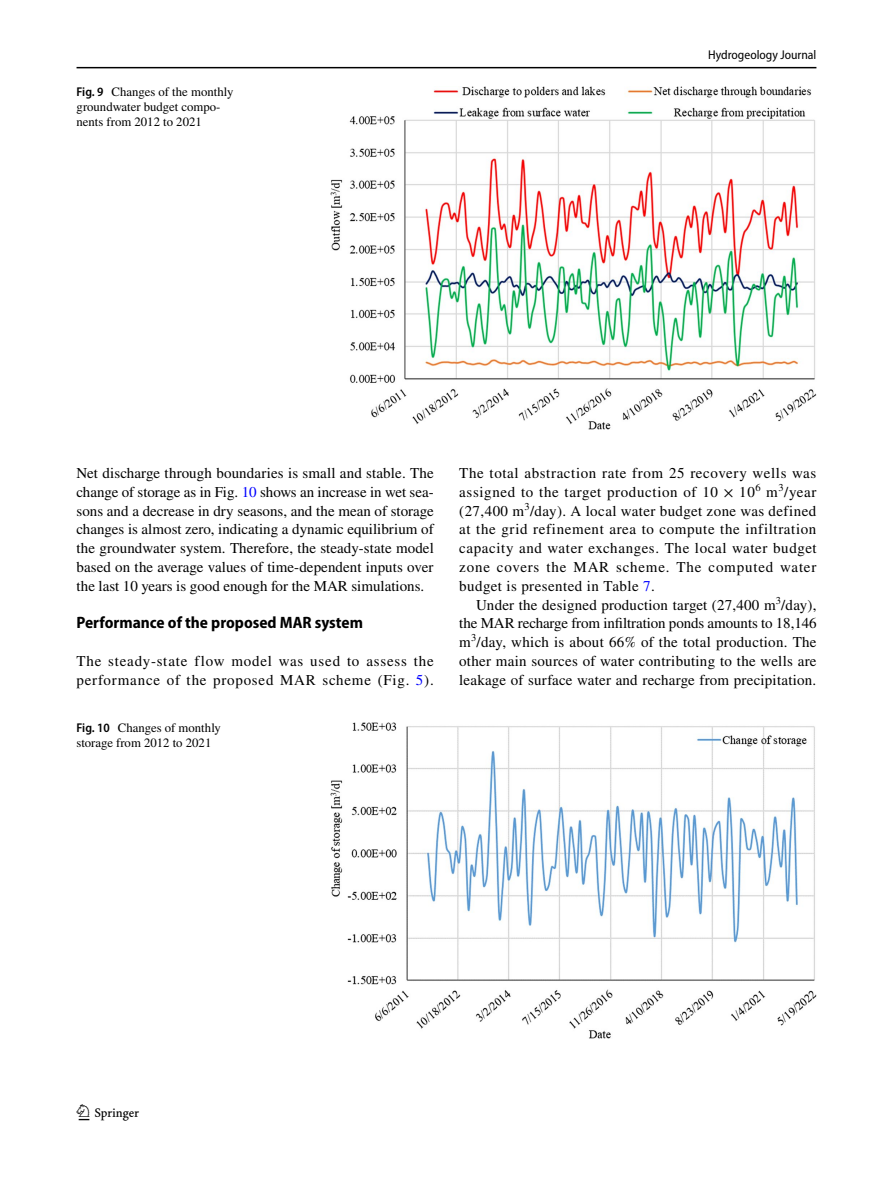
<style>
.page{position:relative;width:893px;height:1187px;background:#fff}
.page>*{position:absolute;margin:0;border:0;box-sizing:border-box;transform-origin:0 0}
.t1{font:22.5px "Springnew Regular 2";color:#000}
.t2{font:700 semi-condensed 16.5px "Myriad Pro";color:#000}
.t3{font:15px/18.8px "STIX";letter-spacing:.03em;color:#000;text-align:justify}
.t4{font:15px/18.8px "STIX";letter-spacing:.05em;color:#000}
.t5{font:12.75px/15px "STIX";color:#000}
.t6{font:semi-condensed 12.75px "Myriad Pro";color:#000}
.s1{font-family:"Myriad Pro";font-weight:600;font-stretch:semi-condensed}
.s2{color:#00f}
</style>
<div class="page">
<hr style="left:77px;top:67px;width:739px;height:1px;background:#000">
<img style="left:330px;top:87px;width:486px;height:342px">
<img style="left:330px;top:722px;width:486px;height:316px">
<p class="t5" style="left:77px;top:85px;width:158px"><span class="s1">Fig. 9</span> Changes of the monthly groundwater budget compo&shy;nents from 2012 to 2021</p>
<p class="t6" style="left:708px;top:48px;width:110px">Hydrogeology Journal</p>
<p class="t3" style="left:77px;top:465px;width:359px">Net discharge through boundaries is small and stable. The change of storage as in Fig. <span class="s2">10</span> shows an increase in wet sea&shy;sons and a decrease in dry seasons, and the mean of storage changes is almost zero, indicating a dynamic equilibrium of the groundwater system. Therefore, the steady-state model based on the average values of time-dependent inputs over the last 10 years is good enough for the MAR simulations.</p>
<p class="t2" style="left:77px;top:613px;width:288px">Performance of the proposed MAR system</p>
<p class="t4" style="left:77px;top:652px;width:359px">The steady-state flow model was used to assess the performance of the proposed MAR scheme (Fig. <span class="s2">5</span>).</p>
<p class="t5" style="left:77px;top:721px;width:146px"><span class="s1">Fig. 10</span> Changes of monthly storage from 2012 to 2021</p>
<p class="t3" style="left:459px;top:465px;width:359px">The total abstraction rate from 25 recovery wells was assigned to the target production of 10 × 10<sup>6</sup> m<sup>3</sup>/year (27,400 m<sup>3</sup>/day). A local water budget zone was defined at the grid refinement area to compute the infiltration capacity and water exchanges. The local water budget zone covers the MAR scheme. The computed water budget is presented in Table <span class="s2">7</span>.</p>
<p class="t3" style="left:459px;top:596px;width:359px;text-indent:17px">Under the designed production target (27,400 m<sup>3</sup>/day), the MAR recharge from infiltration ponds amounts to 18,146 m<sup>3</sup>/day, which is about 66% of the total production. The other main sources of water contributing to the wells are leakage of surface water and recharge from precipitation.</p>
<h1 class="t1" style="left:79px;top:1104px;width:62px">1 3</h1>
</div>
